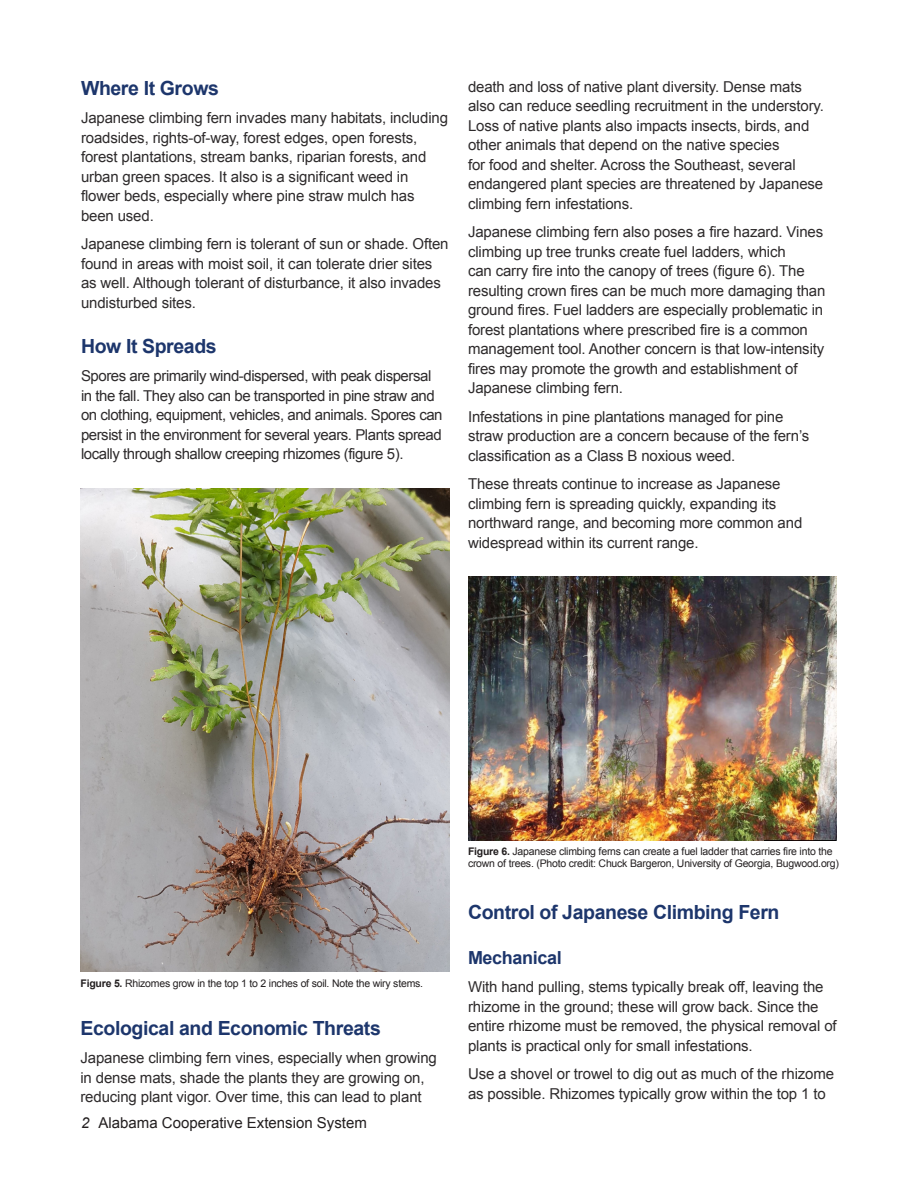
<style>
.page{position:relative;width:918px;height:1188px;background:#fff}
.page>*{position:absolute;margin:0;border:0;box-sizing:border-box;transform-origin:0 0}
.t1{font:700 19.5px "Arial";letter-spacing:-.02em;color:#1d366c}
.t2{font:700 18px "Arial";letter-spacing:-.02em;color:#1d366c}
.t3{font:15px/19.5px "Arial";letter-spacing:-.01em;color:#2e2b2c}
.t4{font:15px/19.5px "Arial";letter-spacing:-.03em;color:#2e2b2c}
.t5{font:15px "Arial";color:#231f20}
.t6{font:10.5px/12px "Arial";letter-spacing:-.02em;color:#231f20}
.s1{font-weight:700}
.s2{font-style:italic}
</style>
<div class="page">
<img style="left:80px;top:488px;width:369px;height:484px">
<img style="left:468px;top:576px;width:369px;height:264px">
<h1 class="t1" style="left:81px;top:75px;width:139px">Where It Grows</h1>
<p class="t3" style="left:81px;top:108px;width:369px">Japanese climbing fern invades many habitats, including roadsides, rights-of-way, forest edges, open forests, forest plantations, stream banks, riparian forests, and urban green spaces. It also is a significant weed in flower beds, especially where pine straw mulch has been used.</p>
<p class="t3" style="left:81px;top:234px;width:369px">Japanese climbing fern is tolerant of sun or shade. Often found in areas with moist soil, it can tolerate drier sites as well. Although tolerant of disturbance, it also invades undisturbed sites.</p>
<h1 class="t1" style="left:81px;top:333px;width:137px">How It Spreads</h1>
<p class="t4" style="left:81px;top:366px;width:363px">Spores are primarily wind-dispersed, with peak dispersal in the fall. They also can be transported in pine straw and on clothing, equipment, vehicles, and animals. Spores can persist in the environment for several years. Plants spread locally through shallow creeping rhizomes (figure 5).</p>
<p class="t3" style="left:468px;top:77px;width:357px">death and loss of native plant diversity. Dense mats also can reduce seedling recruitment in the understory.<br>Loss of native plants also impacts insects, birds, and other animals that depend on the native species<br>for food and shelter. Across the Southeast, several endangered plant species are threatened by Japanese climbing fern infestations.</p>
<p class="t3" style="left:468px;top:222px;width:359px">Japanese climbing fern also poses a fire hazard. Vines climbing up tree trunks create fuel ladders, which<br>can carry fire into the canopy of trees (figure 6). The resulting crown fires can be much more damaging than ground fires. Fuel ladders are especially problematic in forest plantations where prescribed fire is a common management tool. Another concern is that low-intensity fires may promote the growth and establishment of Japanese climbing fern.</p>
<p class="t3" style="left:468px;top:407px;width:343px">Infestations in pine plantations managed for pine straw production are a concern because of the fern’s classification as a Class B noxious weed.</p>
<p class="t3" style="left:468px;top:474px;width:336px">These threats continue to increase as Japanese climbing fern is spreading quickly, expanding its northward range, and becoming more common and widespread within its current range.</p>
<p class="t6" style="left:80px;top:977px;width:344px"><span class="s1">Figure 5.</span> Rhizomes grow in the top 1 to 2 inches of soil. Note the wiry stems.</p>
<h1 class="t1" style="left:80px;top:1015px;width:302px">Ecological and Economic Threats</h1>
<p class="t3" style="left:80px;top:1048px;width:358px">Japanese climbing fern vines, especially when growing in dense mats, shade the plants they are growing on, reducing plant vigor. Over time, this can lead to plant</p>
<p class="t5" style="left:81px;top:1113px;width:287px"><span class="s2">2</span> Alabama Cooperative Extension System</p>
<p class="t6" style="left:468px;top:846px;width:373px"><span class="s1">Figure 6.</span> Japanese climbing ferns can create a fuel ladder that carries fire into the crown of trees. (Photo credit: Chuck Bargeron, University of Georgia, Bugwood.org)</p>
<h1 class="t1" style="left:468px;top:899px;width:313px">Control of Japanese Climbing Fern</h1>
<p class="t2" style="left:468px;top:946px;width:95px">Mechanical</p>
<p class="t3" style="left:468px;top:977px;width:370px">With hand pulling, stems typically break off, leaving the rhizome in the ground; these will grow back. Since the entire rhizome must be removed, the physical removal of plants is practical only for small infestations.</p>
<p class="t3" style="left:468px;top:1064px;width:368px">Use a shovel or trowel to dig out as much of the rhizome as possible. Rhizomes typically grow within the top 1 to</p>
</div>
